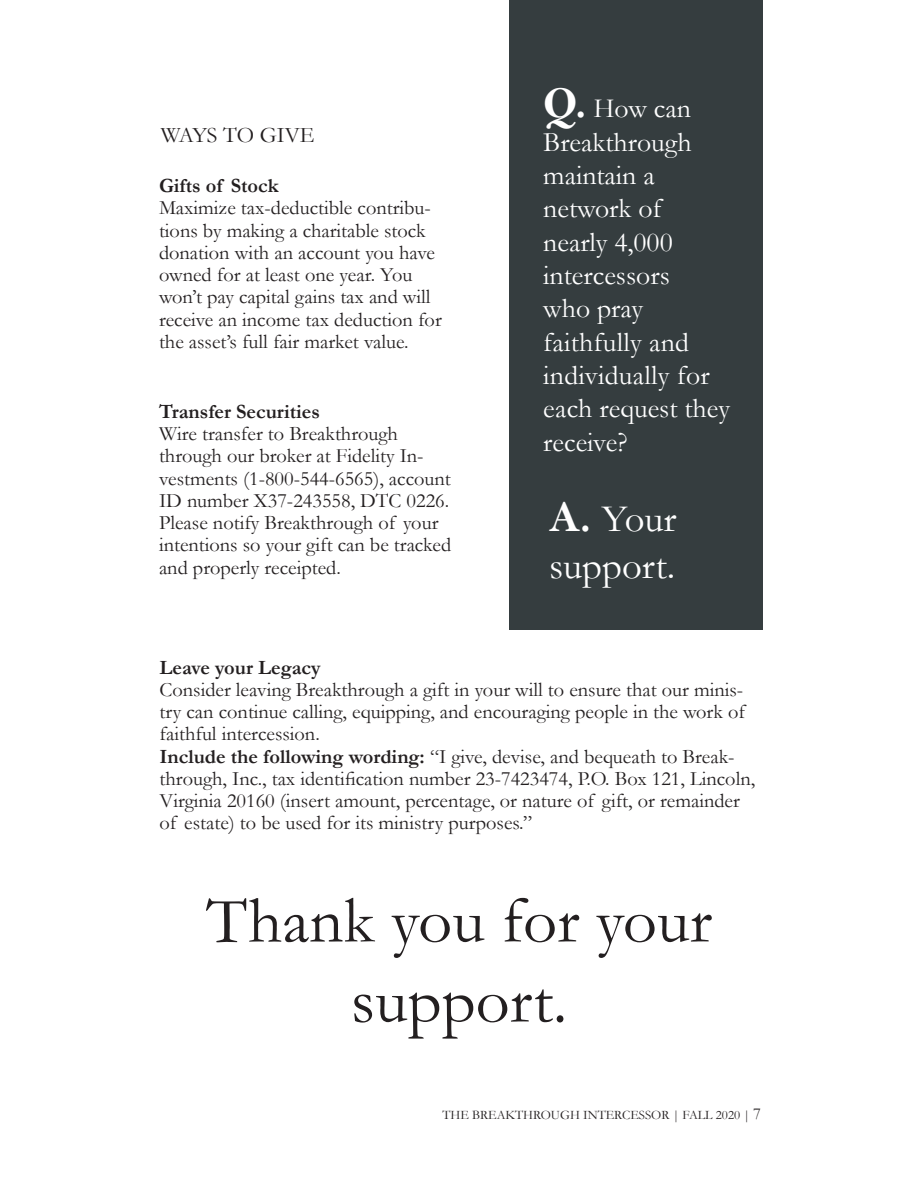
<style>
.page{position:relative;width:918px;height:1188px;background:#fff}
.page>*{position:absolute;margin:0;border:0;box-sizing:border-box;transform-origin:0 0}
.t1{font:66.75px/80.1px "Garamond";color:#231f20;text-align:center}
.t2{font:38.85px/46.7px "Garamond";color:#fff}
.t3{font:27.75px/33.3px "Garamond";color:#fff}
.t4{font:22.2px "Garamond";color:#231f20}
.t5{font:20.4px/22.2px "Garamond";color:#231f20}
.t6{font:700 20.4px "Garamond";color:#231f20}
.t7{font:12.9px "Garamond";color:#231f20}
.s1{font-family:"Bell MT Bold";font-size:44.4px}
.s2{font-weight:700}
.s3{font-size:16.65px}
</style>
<div class="page">
<div style="left:509px;top:0;width:254px;height:630px;background:#353d3f"></div>
<p class="t4" style="left:161px;top:122px;width:155px">WAYS TO GIVE</p>
<p class="t6" style="left:159px;top:175px;width:121px">Gifts of Stock</p>
<p class="t5" style="left:159px;top:197px;width:284px">Maximize tax-deductible contribu&shy;tions by making a charitable stock donation with an account you have owned for at least one year. You won’t pay capital gains tax and will receive an income tax deduction for the asset’s full fair market value.</p>
<p class="t6" style="left:159px;top:400px;width:162px">Transfer Securities</p>
<p class="t5" style="left:159px;top:423px;width:294px">Wire transfer to Breakthrough through our broker at Fidelity In&shy;vestments (1-800-544-6565), account ID number X37-243558, DTC 0226.<br>Please notify Breakthrough of your intentions so your gift can be tracked and properly receipted.</p>
<h3 class="t3" style="left:543px;top:92px;width:188px"><span class="s1">Q.</span> How can<br>Breakthrough maintain a network of nearly 4,000 intercessors<br>who pray faithfully and individually for each request they receive?</h3>
<h2 class="t2" style="left:549px;top:496px;width:129px"><span class="s1">A.</span> Your support.</h2>
<p class="t6" style="left:160px;top:656px;width:163px">Leave your Legacy</p>
<p class="t5" style="left:160px;top:679px;width:597px">Consider leaving Breakthrough a gift in your will to ensure that our minis&shy;try can continue calling, equipping, and encouraging people in the work of faithful intercession.<br><span class="s2">Include the following wording:</span> “I give, devise, and bequeath to Break&shy;through, Inc., tax identification number 23-7423474, P.O. Box 121, Lincoln, Virginia 20160 (insert amount, percentage, or nature of gift, or remainder of estate) to be used for its ministry purposes.”</p>
<h1 class="t1" style="left:206px;top:881px;width:507px">Thank you for your support.</h1>
<p class="t7" style="left:443px;top:1107px;width:320px">THE BREAKTHROUGH INTERCESSOR | FALL 2020 | <span class="s3">7</span></p>
</div>
